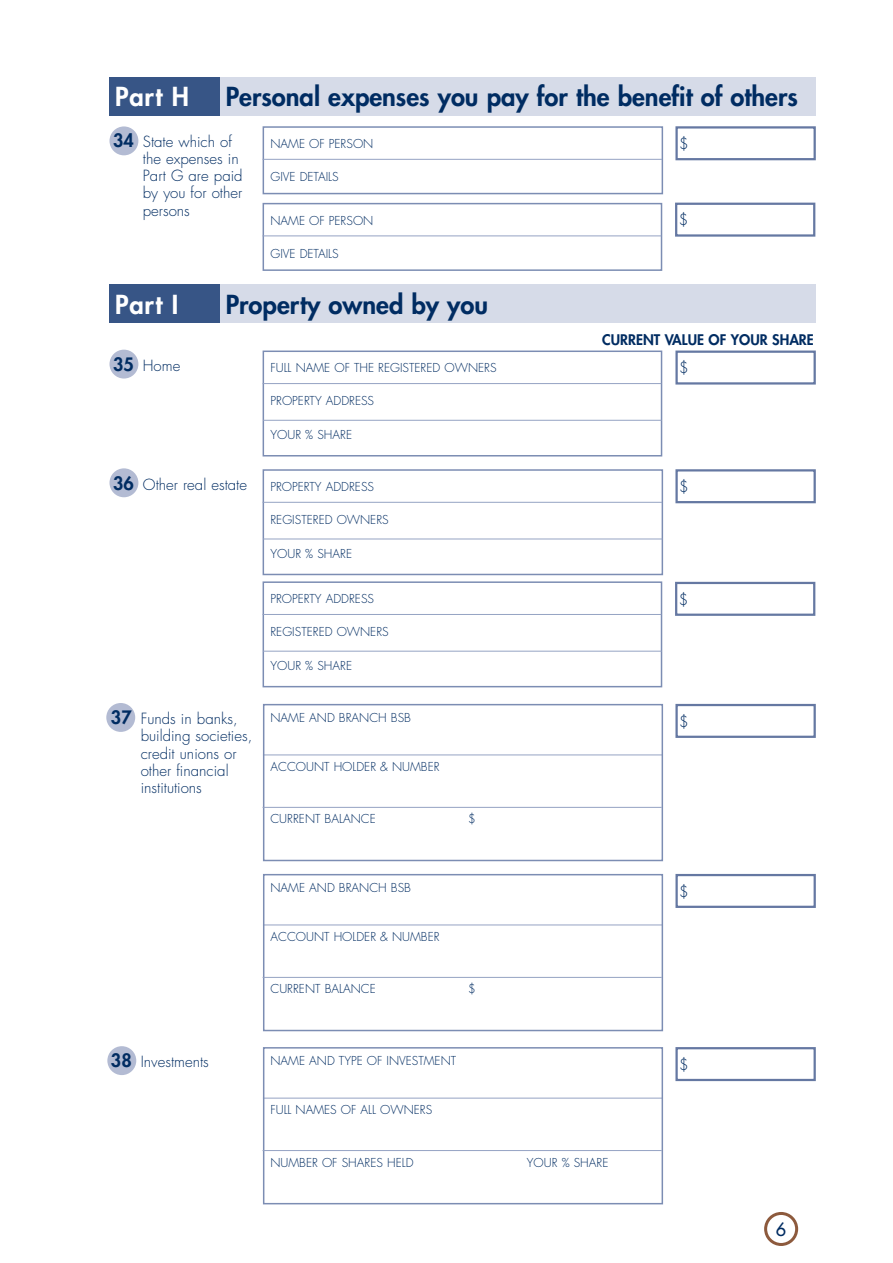
<style>
.page{position:relative;width:893px;height:1263px;background:#fff}
.page>*{position:absolute;margin:0;border:0;box-sizing:border-box;transform-origin:0 0}
.t1{font:800 25.5px "Futura";color:#002c62}
.t2{font:800 25.5px "Futura";letter-spacing:.025em;color:#fff}
.t3{font:800 18px "Futura";color:#002c62}
.t4{font:18px "Futura";color:#002c62}
.t5{font:300 15px/17.2px "Futura";color:#002c62}
.t6{font:800 14.25px "Futura";color:#002c62}
.t7{font:300 12px "Futura";color:#002c62}
</style>
<div class="page">
<div style="left:216px;top:77px;width:599px;height:38px;background:#d6dbe8"></div>
<div style="left:109px;top:77px;width:111px;height:38px;background:#375586"></div>
<div style="left:263px;top:126px;width:400px;height:68px;border:2px solid #7c8db3"></div>
<hr style="left:263px;top:159px;width:399px;height:1px;background:#95a3c3">
<div style="left:675px;top:126px;width:141px;height:34px;border:2px solid #6578a2"></div>
<div style="left:109px;top:126px;width:29px;height:29px;background:#b3bbd3;border-radius:50%"></div>
<div style="left:216px;top:285px;width:599px;height:38px;background:#d6dbe8"></div>
<div style="left:109px;top:285px;width:111px;height:38px;background:#375586"></div>
<div style="left:675px;top:351px;width:141px;height:34px;border:2px solid #6578a2"></div>
<div style="left:109px;top:350px;width:29px;height:29px;background:#b3bbd3;border-radius:50%"></div>
<div style="left:675px;top:469px;width:141px;height:34px;border:2px solid #6578a2"></div>
<div style="left:109px;top:468px;width:29px;height:29px;background:#b3bbd3;border-radius:50%"></div>
<div style="left:675px;top:582px;width:140px;height:34px;border:2px solid #6578a2"></div>
<div style="left:675px;top:704px;width:141px;height:34px;border:2px solid #6578a2"></div>
<div style="left:106px;top:703px;width:29px;height:29px;background:#b3bbd3;border-radius:50%"></div>
<hr style="left:263px;top:754px;width:399px;height:1px;background:#95a3c3">
<div style="left:263px;top:704px;width:400px;height:157px;border:2px solid #7c8db3"></div>
<hr style="left:263px;top:807px;width:399px;height:1px;background:#95a3c3">
<div style="left:675px;top:1047px;width:141px;height:34px;border:2px solid #6578a2"></div>
<div style="left:107px;top:1046px;width:29px;height:29px;background:#b3bbd3;border-radius:50%"></div>
<hr style="left:263px;top:1098px;width:399px;height:1px;background:#95a3c3">
<div style="left:263px;top:1047px;width:400px;height:157px;border:2px solid #7c8db3"></div>
<hr style="left:263px;top:1150px;width:399px;height:1px;background:#95a3c3">
<div style="left:263px;top:203px;width:399px;height:68px;border:2px solid #7c8db3"></div>
<hr style="left:263px;top:235px;width:398px;height:1px;background:#95a3c3">
<div style="left:263px;top:469px;width:400px;height:106px;border:2px solid #7c8db3"></div>
<hr style="left:263px;top:502px;width:399px;height:1px;background:#95a3c3">
<hr style="left:263px;top:539px;width:400px;height:1px;background:#95a3c3">
<div style="left:263px;top:581px;width:399px;height:106px;border:2px solid #7c8db3"></div>
<hr style="left:263px;top:614px;width:398px;height:1px;background:#95a3c3">
<hr style="left:263px;top:651px;width:399px;height:1px;background:#95a3c3">
<div style="left:675px;top:203px;width:140px;height:34px;border:2px solid #6578a2"></div>
<div style="left:675px;top:874px;width:141px;height:34px;border:2px solid #6578a2"></div>
<hr style="left:263px;top:924px;width:399px;height:1px;background:#95a3c3">
<div style="left:263px;top:874px;width:400px;height:157px;border:2px solid #7c8db3"></div>
<hr style="left:263px;top:977px;width:399px;height:1px;background:#95a3c3">
<div style="left:764px;top:1212px;width:34px;height:34px;border:3px solid #8d5a3d;border-radius:50%"></div>
<div style="left:263px;top:350px;width:399px;height:106px;border:2px solid #7c8db3"></div>
<hr style="left:263px;top:383px;width:398px;height:1px;background:#95a3c3">
<hr style="left:263px;top:420px;width:399px;height:1px;background:#95a3c3">
<h1 class="t2" style="left:115px;top:80px;width:75px">Part H</h1>
<h1 class="t1" style="left:226px;top:80px;width:574px">Personal expenses you pay for the benefit of others</h1>
<h2 class="t3" style="left:113px;top:128px;width:22px">34</h2>
<p class="t5" style="left:679px;top:135px;width:11px">$</p>
<p class="t5" style="left:143px;top:133px;width:101px">State which of the expenses in<br>Part G are paid by you for other persons</p>
<p class="t7" style="left:270px;top:136px;width:104px">NAME OF PERSON</p>
<p class="t7" style="left:270px;top:169px;width:70px">GIVE DETAILS</p>
<p class="t5" style="left:679px;top:211px;width:11px">$</p>
<p class="t7" style="left:270px;top:213px;width:104px">NAME OF PERSON</p>
<p class="t7" style="left:270px;top:245px;width:70px">GIVE DETAILS</p>
<h1 class="t2" style="left:115px;top:288px;width:65px">Part I</h1>
<h1 class="t1" style="left:226px;top:288px;width:264px">Property owned by you</h1>
<h2 class="t3" style="left:113px;top:352px;width:22px">35</h2>
<p class="t5" style="left:679px;top:359px;width:11px">$</p>
<p class="t6" style="left:602px;top:330px;width:213px">CURRENT VALUE OF YOUR SHARE</p>
<p class="t5" style="left:143px;top:357px;width:39px">Home</p>
<p class="t7" style="left:270px;top:360px;width:228px">FULL NAME OF THE REGISTERED OWNERS</p>
<p class="t7" style="left:270px;top:393px;width:105px">PROPERTY ADDRESS</p>
<p class="t7" style="left:270px;top:427px;width:83px">YOUR % SHARE</p>
<h2 class="t3" style="left:113px;top:471px;width:22px">36</h2>
<p class="t5" style="left:679px;top:478px;width:11px">$</p>
<p class="t5" style="left:143px;top:476px;width:106px">Other real estate</p>
<p class="t7" style="left:270px;top:479px;width:105px">PROPERTY ADDRESS</p>
<p class="t7" style="left:270px;top:512px;width:120px">REGISTERED OWNERS</p>
<p class="t7" style="left:270px;top:545px;width:83px">YOUR % SHARE</p>
<p class="t7" style="left:270px;top:591px;width:105px">PROPERTY ADDRESS</p>
<p class="t7" style="left:270px;top:624px;width:120px">REGISTERED OWNERS</p>
<p class="t7" style="left:270px;top:658px;width:83px">YOUR % SHARE</p>
<p class="t5" style="left:679px;top:591px;width:11px">$</p>
<h2 class="t3" style="left:111px;top:705px;width:22px">37</h2>
<p class="t5" style="left:679px;top:713px;width:11px">$</p>
<p class="t5" style="left:141px;top:710px;width:113px">Funds in banks, building societies, credit unions or other financial institutions</p>
<p class="t7" style="left:270px;top:710px;width:142px">NAME AND BRANCH BSB</p>
<p class="t7" style="left:270px;top:758px;width:171px">ACCOUNT HOLDER &amp; NUMBER</p>
<p class="t7" style="left:270px;top:811px;width:107px">CURRENT BALANCE</p>
<p class="t7" style="left:468px;top:811px;width:9px">$</p>
<p class="t7" style="left:270px;top:880px;width:142px">NAME AND BRANCH BSB</p>
<p class="t5" style="left:679px;top:883px;width:11px">$</p>
<p class="t7" style="left:270px;top:928px;width:171px">ACCOUNT HOLDER &amp; NUMBER</p>
<p class="t7" style="left:270px;top:981px;width:107px">CURRENT BALANCE</p>
<p class="t7" style="left:468px;top:981px;width:9px">$</p>
<h2 class="t3" style="left:111px;top:1049px;width:22px">38</h2>
<p class="t5" style="left:679px;top:1056px;width:11px">$</p>
<p class="t7" style="left:270px;top:1053px;width:187px">NAME AND TYPE OF INVESTMENT</p>
<p class="t5" style="left:141px;top:1053px;width:70px">Investments</p>
<p class="t7" style="left:270px;top:1102px;width:163px">FULL NAMES OF ALL OWNERS</p>
<p class="t7" style="left:270px;top:1154px;width:145px">NUMBER OF SHARES HELD</p>
<p class="t7" style="left:527px;top:1154px;width:83px">YOUR % SHARE</p>
<h2 class="t4" style="left:776px;top:1217px;width:12px">6</h2>
</div>
